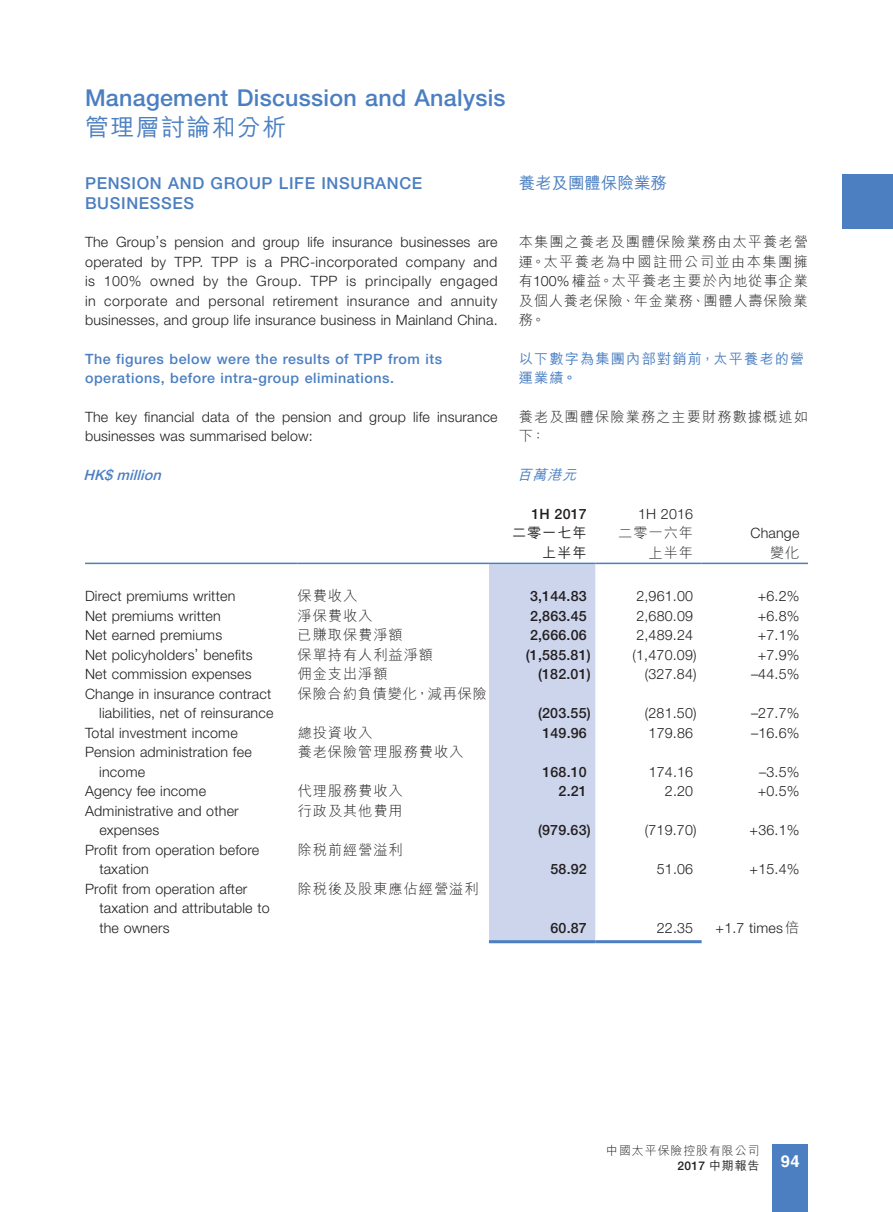
<style>
.page{position:relative;width:893px;height:1212px;background:#fff}
.page>*{position:absolute;margin:0;border:0;box-sizing:border-box;transform-origin:0 0}
.t1{font:500 24px "M Hei HK";letter-spacing:.055em;color:#4b7fc1}
.t2{font:500 23.25px "Helvetica Neue LT Std";letter-spacing:.01em;color:#4b7fc1}
.t3{font:500 16.5px/19.5px "Helvetica Neue LT Std";letter-spacing:.04em;color:#4b7fc1}
.t4{font:500 16.5px "M Hei HK";color:#4b7fc1}
.t5{font:700 16.5px "Helvetica LT Std";color:#fff}
.t6{font:300 14.25px/19.5px "Helvetica Neue LT Std";letter-spacing:.015em;color:#231f20}
.t7{font:300 14.25px/19.5px "M Hei HK";letter-spacing:.065em;color:#231f20;text-align:justify}
.t8{font:500 14.25px "Helvetica Neue LT Std";letter-spacing:.015em;color:#231f20}
.t9{font:500 14.25px/19.5px "Helvetica Neue LT Std";letter-spacing:.04em;color:#4b7fc1}
.t10{font:300 14.25px "Helvetica Neue LT Std";letter-spacing:.035em;color:#231f20}
.t11{font:500 14.25px/19.5px "M Hei HK";letter-spacing:.08em;color:#4b7fc1}
.t12{font:300 14.25px "Helvetica Neue LT Std";letter-spacing:.04em;color:#231f20}
.t13{font:italic 500 14.25px "Helvetica Neue LT Std";color:#4b7fc1}
.t14{font:500 14.25px/19.5px "M Hei HK";letter-spacing:.065em;color:#231f20;text-align:right}
.t15{font:italic 500 14.25px "M Hei HK";color:#4b7fc1}
.t16{font:300 12px "M Hei HK";letter-spacing:.07em;color:#231f20}
.t17{font:500 12px "Helvetica Neue LT Std";color:#231f20}
.s1{font-family:"Helvetica Neue LT Std"}
.s2{font-family:"M Hei HK"}
</style>
<div class="page">
<div style="left:772px;top:1144px;width:36px;height:68px;background:#4b7fc1"></div>
<div style="left:842px;top:174px;width:51px;height:55px;background:#4b7fc1"></div>
<div style="left:489px;top:564px;width:106px;height:376px;background:#ccd5ec"></div>
<hr style="left:85px;top:563px;width:213px;height:1px;background:#4b7fc1">
<hr style="left:298px;top:563px;width:191px;height:1px;background:#4b7fc1">
<hr style="left:489px;top:563px;width:106px;height:1px;background:#4b7fc1">
<hr style="left:595px;top:563px;width:107px;height:1px;background:#4b7fc1">
<hr style="left:702px;top:563px;width:106px;height:1px;background:#4b7fc1">
<hr style="left:489px;top:940px;width:106px;height:3px;background:#4b7fc1">
<hr style="left:595px;top:940px;width:107px;height:3px;background:#4b7fc1">
<h2 class="t2" style="left:85px;top:84px;width:422px">Management Discussion and Analysis</h2>
<h1 class="t1" style="left:85px;top:109px;width:203px">管理層討論和分析</h1>
<p class="t3" style="left:85px;top:173px;width:339px">PENSION AND GROUP LIFE INSURANCE<br>BUSINESSES</p>
<p class="t6" style="left:85px;top:232px;width:25px">The</p>
<p class="t6" style="left:116px;top:232px;width:52px">Group s’</p>
<p class="t6" style="left:174px;top:232px;width:51px">pension</p>
<p class="t6" style="left:232px;top:232px;width:25px">and</p>
<p class="t6" style="left:263px;top:232px;width:38px">group</p>
<p class="t6" style="left:307px;top:232px;width:18px">life</p>
<p class="t6" style="left:332px;top:232px;width:62px">insurance</p>
<p class="t6" style="left:400px;top:232px;width:71px">businesses</p>
<p class="t6" style="left:478px;top:232px;width:21px">are</p>
<p class="t6" style="left:85px;top:252px;width:59px">operated</p>
<p class="t6" style="left:151px;top:252px;width:17px">by</p>
<p class="t6" style="left:175px;top:252px;width:30px">TPP.</p>
<p class="t6" style="left:212px;top:252px;width:28px">TPP</p>
<p class="t6" style="left:247px;top:252px;width:11px">is</p>
<p class="t6" style="left:265px;top:252px;width:9px">a</p>
<p class="t6" style="left:280px;top:252px;width:119px">PRC-incorporated</p>
<p class="t6" style="left:406px;top:252px;width:61px">company</p>
<p class="t6" style="left:473px;top:252px;width:25px">and</p>
<p class="t6" style="left:85px;top:271px;width:12px">is</p>
<p class="t6" style="left:104px;top:271px;width:39px">100%</p>
<p class="t6" style="left:150px;top:271px;width:46px">owned</p>
<p class="t6" style="left:203px;top:271px;width:17px">by</p>
<p class="t6" style="left:227px;top:271px;width:22px">the</p>
<p class="t6" style="left:256px;top:271px;width:47px">Group.</p>
<p class="t6" style="left:310px;top:271px;width:29px">TPP</p>
<p class="t6" style="left:346px;top:271px;width:12px">is</p>
<p class="t12" style="left:365px;top:272px;width:68px">principally</p>
<p class="t12" style="left:440px;top:272px;width:59px">engaged</p>
<p class="t6" style="left:85px;top:291px;width:414px">in<br>businesses, and group life insurance business in Mainland China.</p>
<p class="t9" style="left:85px;top:349px;width:358px">The figures below were the results of TPP from its operations, before intra-group eliminations.</p>
<p class="t6" style="left:437px;top:407px;width:62px">insurance</p>
<p class="t6" style="left:176px;top:291px;width:26px">and</p>
<p class="t10" style="left:209px;top:292px;width:57px">personal</p>
<p class="t10" style="left:273px;top:292px;width:67px">retirement</p>
<p class="t10" style="left:347px;top:292px;width:64px">insurance</p>
<p class="t6" style="left:418px;top:291px;width:26px">and</p>
<p class="t10" style="left:451px;top:292px;width:48px">annuity</p>
<p class="t10" style="left:104px;top:292px;width:65px">corporate</p>
<p class="t6" style="left:85px;top:407px;width:229px">The<br>businesses was summarised below:</p>
<p class="t13" style="left:104px;top:467px;width:63px">$ million</p>
<p class="t6" style="left:115px;top:407px;width:23px">key</p>
<p class="t6" style="left:144px;top:407px;width:52px">financial</p>
<p class="t6" style="left:202px;top:407px;width:29px">data</p>
<p class="t6" style="left:237px;top:407px;width:13px">of</p>
<p class="t6" style="left:255px;top:407px;width:21px">the</p>
<p class="t6" style="left:282px;top:407px;width:51px">pension</p>
<p class="t6" style="left:339px;top:407px;width:25px">and</p>
<p class="t6" style="left:413px;top:407px;width:18px">life</p>
<p class="t6" style="left:369px;top:407px;width:38px">group</p>
<p class="t13" style="left:84px;top:467px;width:26px">HK</p>
<p class="t6" style="left:85px;top:586px;width:152px">Direct premiums written</p>
<p class="t7" style="left:298px;top:586px;width:61px">保費收入</p>
<p class="t6" style="left:85px;top:606px;width:137px">Net premiums written</p>
<p class="t7" style="left:298px;top:606px;width:76px">淨保費收入</p>
<p class="t6" style="left:85px;top:625px;width:139px">Net earned premiums</p>
<p class="t7" style="left:298px;top:625px;width:107px">已賺取保費淨額</p>
<p class="t6" style="left:85px;top:645px;width:169px">Net policyholders’ benefits</p>
<p class="t7" style="left:298px;top:645px;width:137px">保單持有人利益淨額</p>
<p class="t6" style="left:85px;top:664px;width:168px">Net commission expenses</p>
<p class="t6" style="left:85px;top:684px;width:188px">Change in insurance contract</p>
<p class="t6" style="left:99px;top:703px;width:176px">liabilities, net of reinsurance</p>
<p class="t7" style="left:298px;top:664px;width:91px">佣金支出淨額</p>
<p class="t7" style="left:298px;top:684px;width:191px">保險合約負債變化，減再保險</p>
<p class="t6" style="left:85px;top:723px;width:154px">Total investment income</p>
<p class="t6" style="left:85px;top:742px;width:168px">Pension administration fee</p>
<p class="t6" style="left:99px;top:762px;width:47px">income</p>
<p class="t7" style="left:298px;top:723px;width:76px">總投資收入</p>
<p class="t7" style="left:298px;top:742px;width:167px">養老保險管理服務費收入</p>
<p class="t6" style="left:85px;top:781px;width:122px">Agency fee income</p>
<p class="t6" style="left:85px;top:801px;width:155px">Administrative and other</p>
<p class="t6" style="left:99px;top:820px;width:61px">expenses</p>
<p class="t7" style="left:298px;top:781px;width:107px">代理服務費收入</p>
<p class="t7" style="left:298px;top:800px;width:107px">行政及其他費用</p>
<p class="t6" style="left:99px;top:840px;width:161px;text-indent:-14px">Profit from operation before taxation</p>
<p class="t7" style="left:298px;top:839px;width:107px">除稅前經營溢利</p>
<p class="t6" style="left:99px;top:879px;width:172px;text-indent:-14px">Profit from operation after taxation and attributable to the owners</p>
<p class="t7" style="left:298px;top:878px;width:182px">除稅後及股東應佔經營溢利</p>
<p class="t4" style="left:519px;top:171px;width:150px">養老及團體保險業務</p>
<p class="t7" style="left:519px;top:232px;width:291px">本集團之養老及團體保險業務由太平養老營運。太平養老為中國註冊公司並由本集團擁有<span class="s1">100%</span>權益。太平養老主要於內地從事企業及個人養老保險、年金業務、團體人壽保險業務。</p>
<p class="t11" style="left:519px;top:348px;width:287px">以下數字為集團內部對銷前，太平養老的營運業績。</p>
<p class="t7" style="left:519px;top:407px;width:291px">養老及團體保險業務之主要財務數據概述如下：</p>
<p class="t15" style="left:517px;top:465px;width:65px">百萬港元</p>
<p class="t8" style="left:531px;top:505px;width:57px">H1 2017</p>
<p class="t14" style="left:512px;top:522px;width:76px">二零一七年上半年</p>
<p class="t7" style="left:618px;top:523px;width:76px;text-align:right">二零一六年上半年</p>
<p class="t6" style="left:750px;top:523px;width:50px">Change</p>
<p class="t6" style="left:638px;top:504px;width:57px">H1 2016</p>
<p class="t7" style="left:770px;top:543px;width:31px">變化</p>
<p class="t6" style="left:758px;top:586px;width:43px">+6.2%</p>
<p class="t8" style="left:530px;top:588px;width:58px">3,144.83</p>
<p class="t6" style="left:636px;top:586px;width:58px">2,961.00</p>
<p class="t8" style="left:530px;top:607px;width:58px">2,863.45</p>
<p class="t6" style="left:636px;top:606px;width:58px">2,680.09</p>
<p class="t6" style="left:758px;top:606px;width:43px">+6.8%</p>
<p class="t8" style="left:530px;top:627px;width:58px">2,666.06</p>
<p class="t6" style="left:636px;top:625px;width:58px">2,489.24</p>
<p class="t6" style="left:758px;top:625px;width:43px">+7.1%</p>
<p class="t8" style="left:526px;top:646px;width:67px">)1,585.81(</p>
<p class="t6" style="left:633px;top:645px;width:65px">)1,470.09(</p>
<p class="t6" style="left:758px;top:645px;width:43px">+7.9%</p>
<p class="t8" style="left:538px;top:666px;width:54px">)182.01(</p>
<p class="t6" style="left:645px;top:664px;width:53px">)327.84(</p>
<p class="t6" style="left:751px;top:664px;width:50px">–44.5%</p>
<p class="t8" style="left:538px;top:705px;width:54px">)203.55(</p>
<p class="t6" style="left:645px;top:703px;width:53px">)281.50(</p>
<p class="t6" style="left:751px;top:703px;width:50px">–27.7%</p>
<p class="t8" style="left:542px;top:724px;width:46px">149.96</p>
<p class="t6" style="left:649px;top:723px;width:46px">179.86</p>
<p class="t6" style="left:751px;top:723px;width:50px">–16.6%</p>
<p class="t8" style="left:542px;top:763px;width:46px">168.10</p>
<p class="t6" style="left:649px;top:762px;width:46px">174.16</p>
<p class="t6" style="left:759px;top:762px;width:42px">–3.5%</p>
<p class="t8" style="left:559px;top:783px;width:30px">2.21</p>
<p class="t6" style="left:665px;top:781px;width:30px">2.20</p>
<p class="t6" style="left:758px;top:781px;width:43px">+0.5%</p>
<p class="t8" style="left:538px;top:822px;width:54px">)979.63(</p>
<p class="t6" style="left:645px;top:820px;width:53px">)719.70(</p>
<p class="t6" style="left:750px;top:820px;width:51px">+36.1%</p>
<p class="t8" style="left:550px;top:861px;width:38px">58.92</p>
<p class="t6" style="left:657px;top:859px;width:38px">51.06</p>
<p class="t6" style="left:750px;top:859px;width:51px">+15.4%</p>
<p class="t8" style="left:550px;top:919px;width:38px">60.87</p>
<p class="t6" style="left:657px;top:918px;width:38px">22.35</p>
<p class="t6" style="left:716px;top:918px;width:85px">+1.7 times<span class="s2">倍</span></p>
<p class="t16" style="left:606px;top:1144px;width:155px">中國太平保險控股有限公司</p>
<p class="t17" style="left:678px;top:1158px;width:83px">2017 <span class="s2">中期報告</span></p>
<p class="t5" style="left:781px;top:1151px;width:20px">94</p>
</div>
